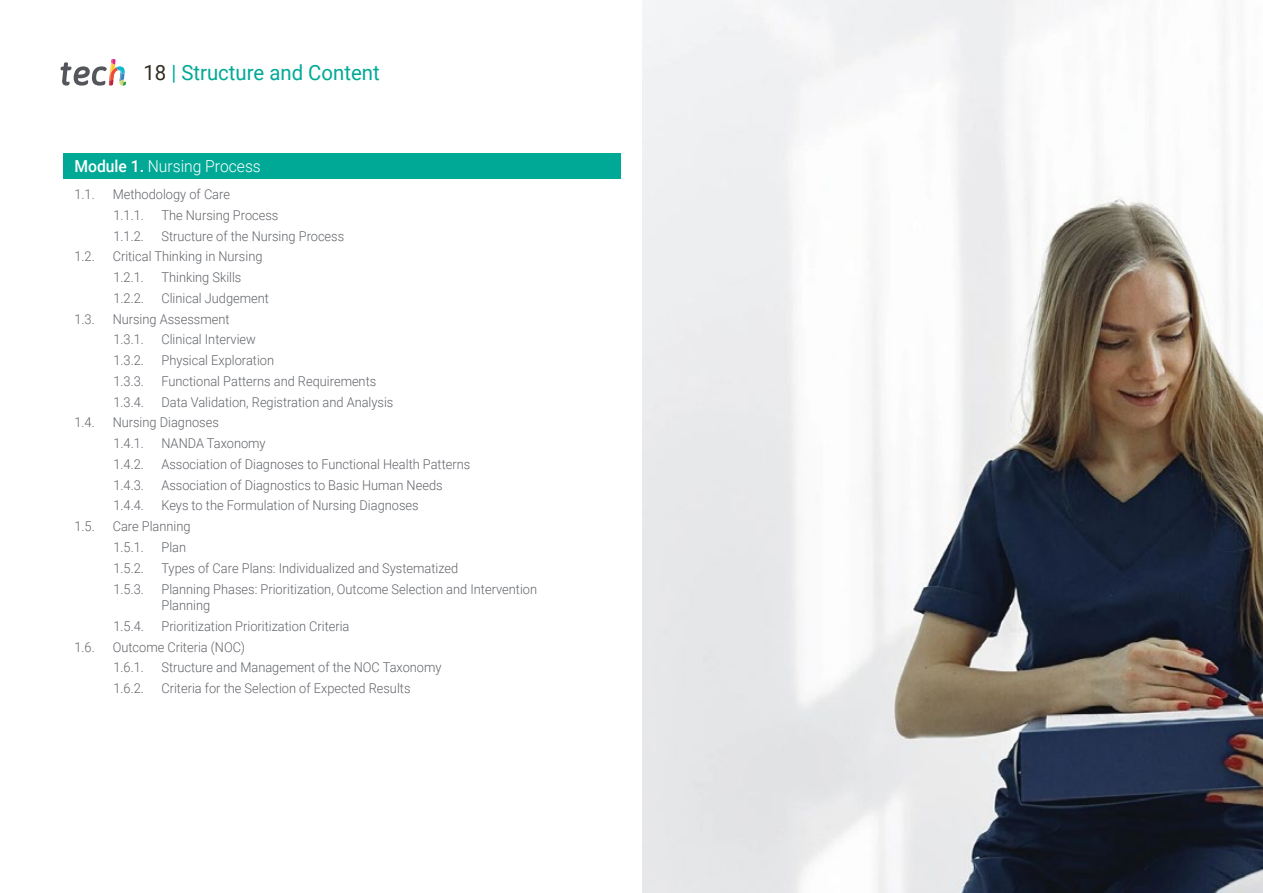
<style>
.page{position:relative;width:1263px;height:893px;background:#fff}
.page>*{position:absolute;margin:0;border:0;box-sizing:border-box;transform-origin:0 0}
.t1{font:21px "Roboto";color:#00a996}
.t2{font:300 16.5px "Roboto";color:#fff;scale:.95 1}
.t3{font:300 13.5px/20.7px "Roboto";color:#61646a;scale:.95 1}
.s1{color:#312e20}
.s2{font-weight:500}
</style>
<div class="page">
<div style="left:63px;top:153px;width:558px;height:25px;background:#00a996"></div>
<img style="left:642px;top:0;width:621px;height:893px">
<svg style="left:61px;top:59px;width:65px;height:27px"></svg>
<h1 class="t1" style="left:144px;top:57px;width:238px"><span class="s1">18</span> | Structure and Content</h1>
<p class="t2" style="left:74px;top:155px;width:198px"><span class="s2">Module 1.</span> Nursing Process</p>
<p class="t3" style="left:74px;top:184px;width:23px">1.1.</p>
<p class="t3" style="left:113px;top:184px;width:125px">Methodology of Care<br>1.1.1.</p>
<p class="t3" style="left:161px;top:204px;width:125px">The Nursing Process</p>
<p class="t3" style="left:113px;top:225px;width:34px">1.1.2.</p>
<p class="t3" style="left:161px;top:225px;width:194px">Structure of the Nursing Process</p>
<p class="t3" style="left:74px;top:246px;width:23px">1.2.</p>
<p class="t3" style="left:113px;top:246px;width:159px">Critical Thinking in Nursing<br>1.2.1.</p>
<p class="t3" style="left:161px;top:267px;width:86px">Thinking Skills</p>
<p class="t3" style="left:113px;top:287px;width:34px">1.2.2.</p>
<p class="t3" style="left:161px;top:287px;width:115px">Clinical Judgement</p>
<p class="t3" style="left:74px;top:308px;width:23px">1.3.</p>
<p class="t3" style="left:113px;top:308px;width:125px">Nursing Assessment<br>1.3.1.</p>
<p class="t3" style="left:161px;top:329px;width:101px">Clinical Interview</p>
<p class="t3" style="left:113px;top:350px;width:34px">1.3.2.</p>
<p class="t3" style="left:161px;top:350px;width:120px">Physical Exploration</p>
<p class="t3" style="left:113px;top:370px;width:34px">1.3.3.</p>
<p class="t3" style="left:161px;top:370px;width:228px">Functional Patterns and Requirements</p>
<p class="t3" style="left:113px;top:391px;width:34px">1.3.4.</p>
<p class="t3" style="left:161px;top:391px;width:246px">Data Validation, Registration and Analysis</p>
<p class="t3" style="left:74px;top:412px;width:23px">1.4.</p>
<p class="t3" style="left:113px;top:412px;width:113px">Nursing Diagnoses<br>1.4.1.</p>
<p class="t3" style="left:161px;top:433px;width:111px">NANDA Taxonomy</p>
<p class="t3" style="left:113px;top:453px;width:34px">1.4.2.</p>
<p class="t3" style="left:161px;top:453px;width:327px">Association of Diagnoses to Functional Health Patterns</p>
<p class="t3" style="left:113px;top:474px;width:34px">1.4.3.</p>
<p class="t3" style="left:161px;top:474px;width:297px">Association of Diagnostics to Basic Human Needs</p>
<p class="t3" style="left:113px;top:495px;width:34px">1.4.4.</p>
<p class="t3" style="left:161px;top:495px;width:272px">Keys to the Formulation of Nursing Diagnoses</p>
<p class="t3" style="left:74px;top:516px;width:23px">1.5.</p>
<p class="t3" style="left:113px;top:516px;width:84px">Care Planning<br>1.5.1.</p>
<p class="t3" style="left:161px;top:536px;width:27px">Plan</p>
<p class="t3" style="left:113px;top:557px;width:34px">1.5.2.</p>
<p class="t3" style="left:161px;top:557px;width:314px">Types of Care Plans: Individualized and Systematized</p>
<p class="t3" style="left:113px;top:578px;width:34px">1.5.3.</p>
<p class="t3" style="left:161px;top:580px;width:397px;line-height:16.5px">Planning Phases: Prioritization, Outcome Selection and Intervention<br>Planning</p>
<p class="t3" style="left:113px;top:615px;width:34px">1.5.4.</p>
<p class="t3" style="left:161px;top:615px;width:199px">Prioritization Prioritization Criteria</p>
<p class="t3" style="left:74px;top:636px;width:23px">1.6.</p>
<p class="t3" style="left:113px;top:636px;width:141px">Outcome Criteria (NOC)<br>1.6.1.</p>
<p class="t3" style="left:161px;top:657px;width:296px">Structure and Management of the NOC Taxonomy</p>
<p class="t3" style="left:113px;top:677px;width:34px">1.6.2.</p>
<p class="t3" style="left:161px;top:677px;width:264px">Criteria for the Selection of Expected Results</p>
</div>
